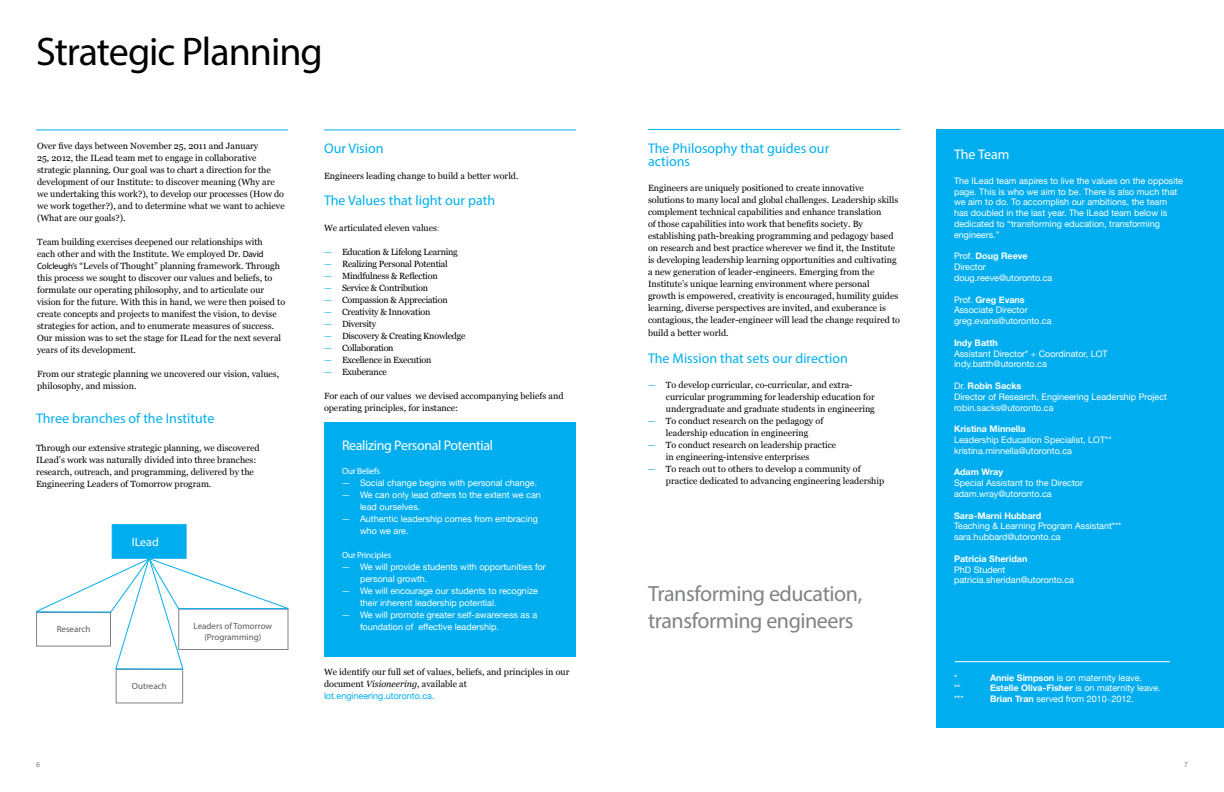
<style>
.page{position:relative;width:1224px;height:792px;background:#fff}
.page>*{position:absolute;margin:0;border:0;box-sizing:border-box;transform-origin:0 0}
.t1{font:40px "Myriad Pro";letter-spacing:-.025em;color:#000}
.t2{font:22px/26.4px "Myriad Pro";letter-spacing:-.02em;color:#808285}
.t3{font:14px/13.2px "Myriad Pro";color:#00aeef}
.t4{font:14px "Myriad Pro";letter-spacing:-.025em;color:#fff}
.t5{font:12px "Myriad Pro";color:#fff}
.t6{font:9px/12px "Georgia";color:#000}
.t7{font:9px/10.8px "Helvetica Neue";color:#fff}
.t8{font:9px "Georgia";letter-spacing:-.025em;color:#000}
.t9{font:700 9px "Helvetica Neue";color:#fff}
.t10{font:9px/10.8px "Myriad Pro";color:#58595b;text-align:center}
.t11{font:9px "Helvetica Neue";color:#00aeef}
.t12{font:9px "Myriad Pro";letter-spacing:-.025em;color:#fff}
.t13{font:7px "Helvetica Neue";color:#808285}
.s1{font-family:"Myriad Pro"}
.s2{color:#808285}
.s3{color:#00aeef}
.s4{font-family:"Georgia"}
.s5{font-style:italic}
.s6{font-weight:700}
.s7{font-weight:400}
.s8{font-family:"Minion Pro"}
</style>
<div class="page">
<hr style="left:324px;top:130px;width:252px;height:1px;background:#00aeef">
<hr style="left:36px;top:130px;width:252px;height:1px;background:#00aeef">
<hr style="left:648px;top:129px;width:252px;height:1px;background:#00aeef">
<div style="left:324px;top:422px;width:252px;height:234px;background:#00aeef"></div>
<div style="left:936px;top:129px;width:288px;height:598px;background:#00aeef"></div>
<hr style="left:955px;top:661px;width:215px;height:1px;background:#fff">
<div style="left:112px;top:524px;width:75px;height:35px;background:#00aeef;border:1px solid #00aeef"></div>
<div style="left:116px;top:669px;width:67px;height:34px;border:1px solid #808285"></div>
<svg style="left:36px;top:558px;width:253px;height:111px"></svg>
<hr style="left:116px;top:669px;width:67px;height:1px;background:#00aeef">
<hr style="left:178px;top:608px;width:110px;height:1px;background:#00aeef">
<h1 class="t1" style="left:36px;top:26px;width:288px">Strategic Planning</h1>
<p class="t6" style="left:37px;top:140px;width:249px">Over five days between November 25, 2011 and January<br>25, 2012, the ILead team met to engage in collaborative strategic planning. Our goal was to chart a direction for the development of our Institute: to discover meaning (Why are we undertaking this work?), to develop our processes (How do we work together?), and to determine what we want to achieve (What are our goals?).</p>
<p class="t6" style="left:37px;top:236px;width:250px">Team building exercises deepened our relationships with<br>each other and with the Institute. We employed Dr. <span class="s1">David Colcleugh’s</span> “Levels of Thought” planning framework. Through this process we sought to discover our values and beliefs, to formulate our operating philosophy, and to articulate our vision for the future. With this in hand, we were then poised to create concepts and projects to manifest the vision, to devise strategies for action, and to enumerate measures of success.<br>Our mission was to set the stage for ILead for the next several years of its development.</p>
<p class="t6" style="left:37px;top:368px;width:244px">From our strategic planning we uncovered our vision, values, philosophy, and mission.</p>
<h3 class="t3" style="left:36px;top:412px;width:180px">Three branches of the Institute</h3>
<p class="t6" style="left:36px;top:442px;width:225px">Through our extensive strategic planning, we discovered ILead’s work was naturally divided into three branches: research, outreach, and programming, delivered by the Engineering Leaders of Tomorrow program.</p>
<p class="t10" style="left:57px;top:623px;width:35px">Research</p>
<h3 class="t5" style="left:132px;top:535px;width:28px">ILead</h3>
<p class="t10" style="left:132px;top:680px;width:36px">Outreach</p>
<p class="t10" style="left:194px;top:620px;width:80px">Leaders of Tomorrow (Programming)</p>
<h3 class="t3" style="left:324px;top:141px;width:61px">Our Vision</h3>
<p class="t6" style="left:324px;top:170px;width:196px">Engineers leading change to build a better world.</p>
<h3 class="t3" style="left:324px;top:194px;width:173px">The Values that light our path</h3>
<p class="t6" style="left:324px;top:222px;width:117px">We articulated eleven values<span class="s2">:</span></p>
<p class="t8" style="left:324px;top:246px;width:135px"><span class="s3">—</span> Education &amp; Lifelong Learning</p>
<p class="t8" style="left:324px;top:258px;width:125px"><span class="s3">—</span> Realizing Personal Potential</p>
<p class="t8" style="left:324px;top:270px;width:115px"><span class="s3">—</span> Mindfulness &amp; Reflection</p>
<p class="t8" style="left:324px;top:282px;width:106px"><span class="s3">—</span> Service &amp; Contribution</p>
<p class="t8" style="left:324px;top:294px;width:125px"><span class="s3">—</span> Compassion &amp; Appreciation</p>
<p class="t8" style="left:324px;top:306px;width:108px"><span class="s3">—</span> Creativity &amp; Innovation</p>
<p class="t8" style="left:324px;top:318px;width:54px"><span class="s3">—</span> Diversity</p>
<p class="t8" style="left:324px;top:330px;width:143px"><span class="s3">—</span> Discovery &amp; Creating Knowledge</p>
<p class="t8" style="left:324px;top:342px;width:71px"><span class="s3">—</span> Collaboration</p>
<p class="t8" style="left:324px;top:354px;width:109px"><span class="s3">—</span> Excellence in Execution</p>
<p class="t8" style="left:324px;top:366px;width:64px"><span class="s3">—</span> Exuberance</p>
<p class="t6" style="left:324px;top:390px;width:241px">For each of our values we devised accompanying beliefs and operating principles, for instance:</p>
<h3 class="t4" style="left:342px;top:437px;width:153px">Realizing Personal Potential</h3>
<p class="t12" style="left:342px;top:466px;width:40px">Our Beliefs</p>
<p class="t7" style="left:342px;top:477px;width:197px"><span class="s4">—</span> Social change begins with personal change.</p>
<p class="t7" style="left:360px;top:489px;width:182px;line-height:12px;text-indent:-18px"><span class="s4">—</span> We can only lead others to the extent we can lead ourselves.</p>
<p class="t7" style="left:360px;top:513px;width:179px;line-height:12px;text-indent:-18px"><span class="s4">—</span> Authentic leadership comes from embracing who we are.</p>
<p class="t12" style="left:342px;top:550px;width:51px">Our Principles</p>
<p class="t7" style="left:360px;top:561px;width:187px;line-height:12px;text-indent:-18px"><span class="s4">—</span> We will provide students with opportunities for personal growth.</p>
<p class="t7" style="left:360px;top:584px;width:180px;line-height:12px;text-indent:-18px"><span class="s4">—</span> We will encourage our students to recognize their inherent leadership potential.</p>
<p class="t7" style="left:360px;top:608px;width:179px;line-height:12px;text-indent:-18px"><span class="s4">—</span> We will promote greater self-awareness as a foundation of effective leadership.</p>
<p class="t6" style="left:324px;top:666px;width:247px">We identify our full set of values, beliefs, and principles in our document <span class="s5">Visioneering</span>, available at</p>
<p class="t11" style="left:324px;top:688px;width:112px">lot.engineering.utoronto.ca<span class="s4">.</span></p>
<h3 class="t3" style="left:648px;top:141px;width:183px">The Philosophy that guides our actions</h3>
<p class="t6" style="left:648px;top:182px;width:253px">Engineers are uniquely positioned to create innovative solutions to many local and global challenges. Leadership skills complement technical capabilities and enhance translation<br>of those capabilities into work that benefits society. By establishing path-breaking programming and pedagogy based on research and best practice wherever we find it, the Institute is developing leadership learning opportunities and cultivating a new generation of leader-engineers. Emerging from the Institute’s unique learning environment where personal<br>growth is empowered, creativity is encouraged, humility guides learning, diverse perspectives are invited, and exuberance is contagious, the leader-engineer will lead the change required to</p>
<p class="t6" style="left:648px;top:327px;width:82px">build a better world.</p>
<h3 class="t3" style="left:648px;top:351px;width:201px">The Mission that sets our direction</h3>
<p class="t6" style="left:666px;top:379px;width:210px;text-indent:-18px"><span class="s3">—</span> To develop curricular, co-curricular, and extra&shy;curricular programming for leadership education for undergraduate and graduate students in engineering</p>
<p class="t6" style="left:648px;top:415px;width:177px;text-align:center"><span class="s3">—</span> To conduct research on the pedagogy of leadership education in engineering</p>
<p class="t6" style="left:666px;top:439px;width:172px;text-indent:-18px"><span class="s3">—</span> To conduct research on leadership practice in engineering-intensive enterprises</p>
<p class="t6" style="left:666px;top:463px;width:220px;text-indent:-18px"><span class="s3">—</span> To reach out to others to develop a community of practice dedicated to advancing engineering leadership</p>
<h2 class="t2" style="left:648px;top:580px;width:216px">Transforming education, transforming engineers</h2>
<h3 class="t4" style="left:954px;top:145px;width:57px">The Team</h3>
<p class="t7" style="left:954px;top:175px;width:231px">The ILead team aspires to live the values on the opposite page. This is who we aim to be. There is also much that we aim to do. To accomplish our ambitions, the team has doubled in the last year. The ILead team below is dedicated to “transforming education, transforming engineers.”</p>
<p class="t7" style="left:954px;top:250px;width:100px">Prof. <span class="s6">Doug Reeve<br></span>Director doug.reeve@utoronto.ca</p>
<p class="t7" style="left:954px;top:293px;width:99px">Prof. <span class="s6">Greg Evans<br></span>Associate Director greg.evans@utoronto.ca</p>
<p class="t9" style="left:954px;top:334px;width:45px">Indy Batth</p>
<p class="t7" style="left:954px;top:347px;width:155px">Assistant Director* + Coordinator, LOT indy.batth@utoronto.ca</p>
<p class="t7" style="left:954px;top:380px;width:215px">Dr. <span class="s6">Robin Sacks<br></span>Director of Research, Engineering Leadership Project robin.sacks@utoronto.ca</p>
<p class="t9" style="left:954px;top:421px;width:73px">Kristina Minnella</p>
<p class="t7" style="left:954px;top:434px;width:159px">Leadership Education Specialist, LOT** kristina.minnella@utoronto.ca</p>
<p class="t9" style="left:954px;top:464px;width:51px">Adam Wray</p>
<p class="t7" style="left:954px;top:477px;width:131px">Special Assistant to the Director adam.wray@utoronto.ca</p>
<p class="t9" style="left:954px;top:507px;width:89px">Sara-Marni Hubbard</p>
<p class="t7" style="left:954px;top:520px;width:169px">Teaching &amp; Learning Program Assistant*** sara.hubbard@utoronto.ca</p>
<p class="t9" style="left:954px;top:550px;width:75px">Patricia Sheridan</p>
<p class="t7" style="left:954px;top:563px;width:122px">PhD Student patricia.sheridan@utoronto.ca</p>
<p class="t7" style="left:954px;top:671px;width:5px">*</p>
<p class="t7" style="left:990px;top:671px;width:154px"><span class="s6">Annie Simpson</span> is on maternity leave.</p>
<p class="t7" style="left:954px;top:682px;width:8px">**</p>
<p class="t9" style="left:990px;top:680px;width:172px">Estelle Oliva-Fisher <span class="s7">is on maternity leave.</span></p>
<p class="t7" style="left:954px;top:693px;width:11px">***</p>
<p class="t7" style="left:990px;top:693px;width:145px"><span class="s6">Brian Tran</span> served from 2010<span class="s8">–</span>2012.</p>
<p class="t13" style="left:36px;top:759px;width:5px">6</p>
<p class="t13" style="left:1184px;top:759px;width:5px">7</p>
</div>
